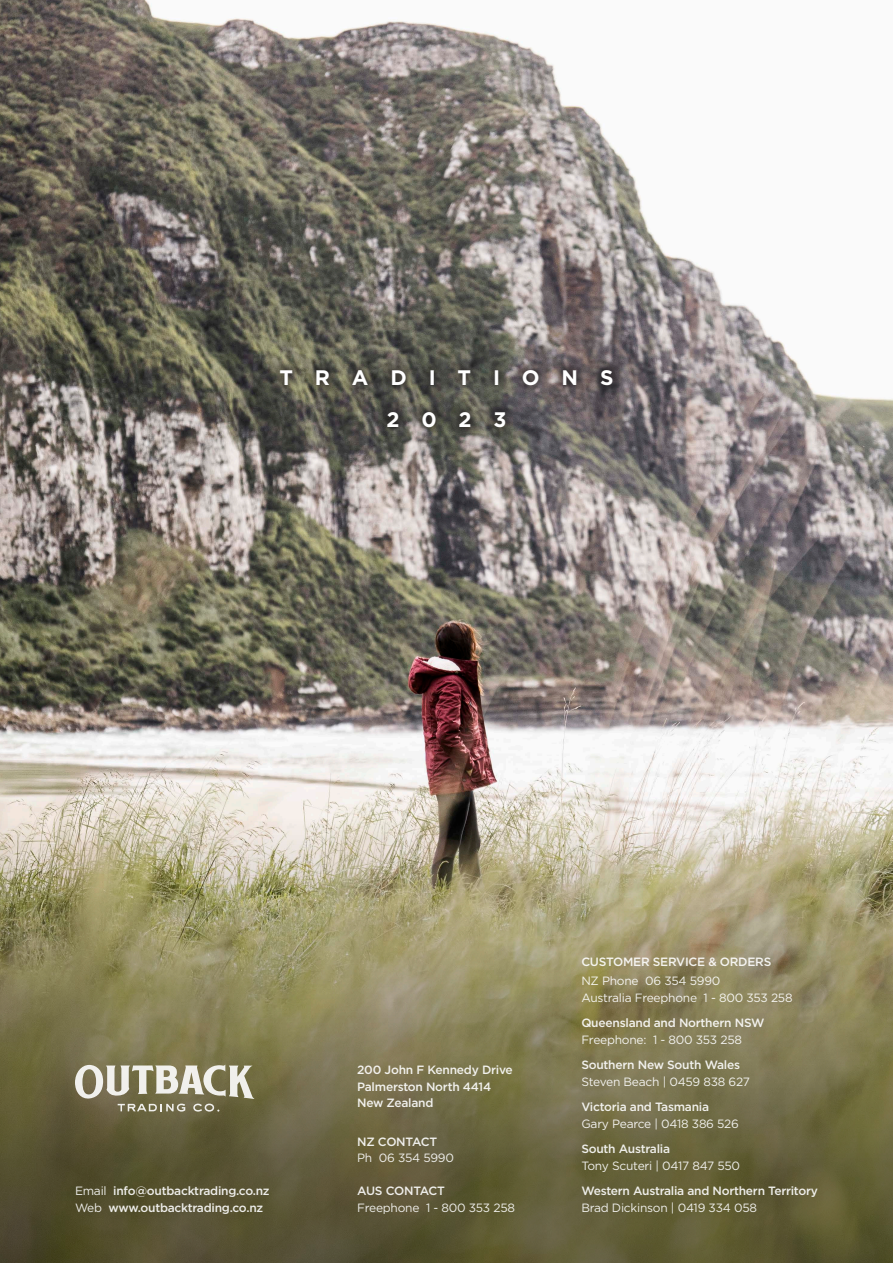
<style>
.page{position:relative;width:893px;height:1263px;background:#fff}
.page>*{position:absolute;margin:0;border:0;box-sizing:border-box;transform-origin:0 0}
.Item_Description{font:700 21px/42.2px "Gotham";letter-spacing:1.04em;color:#fff;text-align:center}
.t1{font:500 12px/16.5px "Gotham";letter-spacing:-.02em;color:#fff}
.t2{font:12px/16.5px "Gotham";letter-spacing:-.02em;color:#fff}
.s1{font-weight:400}
</style>
<div class="page">
<img style="left:0;top:0;width:893px;height:819px">
<svg style="left:0;top:819px;width:893px;height:444px;background:#867f5b"></svg>
<svg style="left:75px;top:1064px;width:180px;height:47px;background:#9f9b82"></svg>
<div style="left:269px;top:358px;width:355px;height:81px;background:#231f20;opacity:.75"></div>
<p class="Item_Description" style="left:279px;top:356px;width:335px">TRADITIONS<br>2023</p>
<p class="t1" style="left:75px;top:1183px;width:196px"><span class="s1">Email</span> info@outbacktrading.co.nz<br><span class="s1">Web</span> www.outbacktrading.co.nz</p>
<p class="t1" style="left:357px;top:1061px;width:157px">200 John F Kennedy Drive<br>Palmerston North 4414<br>New Zealand</p>
<p class="t1" style="left:357px;top:1133px;width:81px">NZ CONTACT</p>
<p class="t2" style="left:357px;top:1150px;width:98px">Ph 06 354 5990</p>
<p class="t1" style="left:357px;top:1183px;width:89px">AUS CONTACT</p>
<p class="t2" style="left:357px;top:1199px;width:159px">Freephone 1 - 800 353 258</p>
<p class="t1" style="left:581px;top:953px;width:191px">CUSTOMER SERVICE &amp; ORDERS</p>
<p class="t2" style="left:581px;top:973px;width:213px">NZ Phone 06 354 5990<br>Australia Freephone 1 - 800 353 258</p>
<p class="t1" style="left:581px;top:1015px;width:185px">Queensland and Northern NSW</p>
<p class="t2" style="left:581px;top:1031px;width:162px">Freephone: 1 - 800 353 258</p>
<p class="t1" style="left:581px;top:1057px;width:160px">Southern New South Wales</p>
<p class="t2" style="left:581px;top:1073px;width:170px">Steven Beach | 0459 838 627</p>
<p class="t1" style="left:581px;top:1099px;width:129px">Victoria and Tasmania</p>
<p class="t2" style="left:581px;top:1115px;width:159px">Gary Pearce | 0418 386 526</p>
<p class="t1" style="left:581px;top:1141px;width:90px">South Australia</p>
<p class="t2" style="left:581px;top:1157px;width:160px">Tony Scuteri | 0417 847 550</p>
<p class="t1" style="left:581px;top:1183px;width:238px">Western Australia and Northern Territory</p>
<p class="t2" style="left:581px;top:1199px;width:177px">Brad Dickinson | 0419 334 058</p>
</div>
